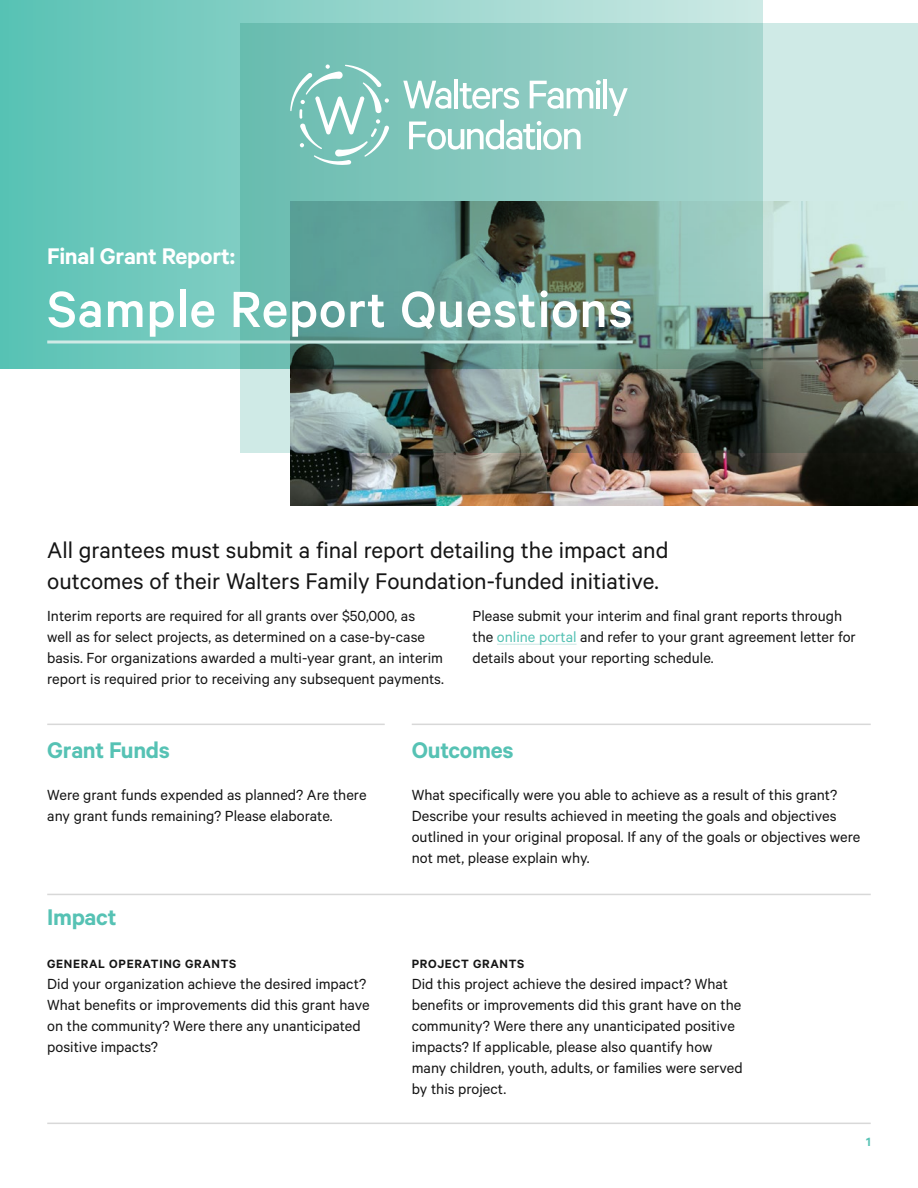
<style>
.page{position:relative;width:918px;height:1188px;background:#fff}
.page>*{position:absolute;margin:0;border:0;box-sizing:border-box;transform-origin:0 0}
.t1{font:500 57.15px "Calibre";letter-spacing:.01em;color:#fff}
.t2{font:25.5px/31.5px "Calibre";color:#151515}
.t3{font:600 25.5px "Calibre";letter-spacing:-.01em;color:#56c2b4}
.t4{font:600 25.5px "Calibre";letter-spacing:-.015em;color:#fff}
.t5{font:16.5px/21px "Calibre";color:#151515}
.t6{font:600 13.5px "Calibre";letter-spacing:.05em;color:#151515}
.t7{font:600 13.5px "Calibre";color:#56c2b4}
.s1{color:#56c2b4}
</style>
<div class="page">
<hr style="left:47px;top:1123px;width:824px;height:1px;background:#d8d8d8">
<img style="left:290px;top:453px;width:628px;height:53px">
<div style="left:0;top:0;width:763px;height:369px;background:linear-gradient(to right,#5ac1b3,#d0e9e5)"></div>
<img style="left:241px;top:24px;width:677px;height:429px">
<hr style="left:412px;top:724px;width:459px;height:1px;background:#d8d8d8">
<svg style="left:290px;top:64px;width:99px;height:101px;background:#8ccbc2"></svg>
<svg style="left:403px;top:81px;width:48px;height:28px"></svg>
<hr style="left:455px;top:79px;width:3px;height:29px;background:#fff">
<svg style="left:460px;top:83px;width:59px;height:26px"></svg>
<svg style="left:530px;top:80px;width:71px;height:29px"></svg>
<hr style="left:597px;top:88px;width:3px;height:20px;background:#fff">
<hr style="left:604px;top:79px;width:3px;height:29px;background:#fff">
<svg style="left:609px;top:88px;width:19px;height:28px"></svg>
<svg style="left:409px;top:120px;width:172px;height:30px"></svg>
<hr style="left:47px;top:894px;width:824px;height:1px;background:#d8d8d8">
<svg style="left:47px;top:340px;width:586px;height:4px;background:#b4d8d3"></svg>
<hr style="left:497px;top:644px;width:80px;height:1px;background:#cfeae6">
<hr style="left:47px;top:724px;width:338px;height:1px;background:#d8d8d8">
<h2 class="t4" style="left:47px;top:241px;width:189px">Final Grant Report:</h2>
<h1 class="t1" style="left:47px;top:276px;width:587px">Sample Report Questions</h1>
<h2 class="t2" style="left:47px;top:533px;width:623px">All grantees must submit a final report detailing the impact and outcomes of their Walters Family Foundation-funded initiative.</h2>
<p class="t5" style="left:47px;top:605px;width:398px">Interim reports are required for all grants over $50,000, as well as for select projects, as determined on a case-by-case basis. For organizations awarded a multi-year grant, an interim report is required prior to receiving any subsequent payments.</p>
<p class="t5" style="left:472px;top:605px;width:385px">Please submit your interim and final grant reports through the <span class="s1">online portal</span> and refer to your grant agreement letter for details about your reporting schedule.</p>
<h2 class="t3" style="left:47px;top:734px;width:124px">Grant Funds</h2>
<h2 class="t3" style="left:412px;top:734px;width:103px">Outcomes</h2>
<p class="t5" style="left:47px;top:783px;width:321px">Were grant funds expended as planned? Are there any grant funds remaining? Please elaborate.</p>
<p class="t5" style="left:412px;top:783px;width:450px">What specifically were you able to achieve as a result of this grant?<br>Describe your results achieved in meeting the goals and objectives outlined in your original proposal. If any of the goals or objectives were not met, please explain why.</p>
<h2 class="t3" style="left:47px;top:902px;width:71px">Impact</h2>
<p class="t6" style="left:47px;top:955px;width:191px">GENERAL OPERATING GRANTS</p>
<p class="t5" style="left:47px;top:972px;width:324px">Did your organization achieve the desired impact?<br>What benefits or improvements did this grant have on the community? Were there any unanticipated positive impacts?</p>
<p class="t6" style="left:412px;top:955px;width:114px">PROJECT GRANTS</p>
<p class="t5" style="left:412px;top:972px;width:333px">Did this project achieve the desired impact? What benefits or improvements did this grant have on the community? Were there any unanticipated positive impacts? If applicable, please also quantify how many children, youth, adults, or families were served by this project.</p>
<p class="t7" style="left:866px;top:1134px;width:6px">1</p>
</div>
